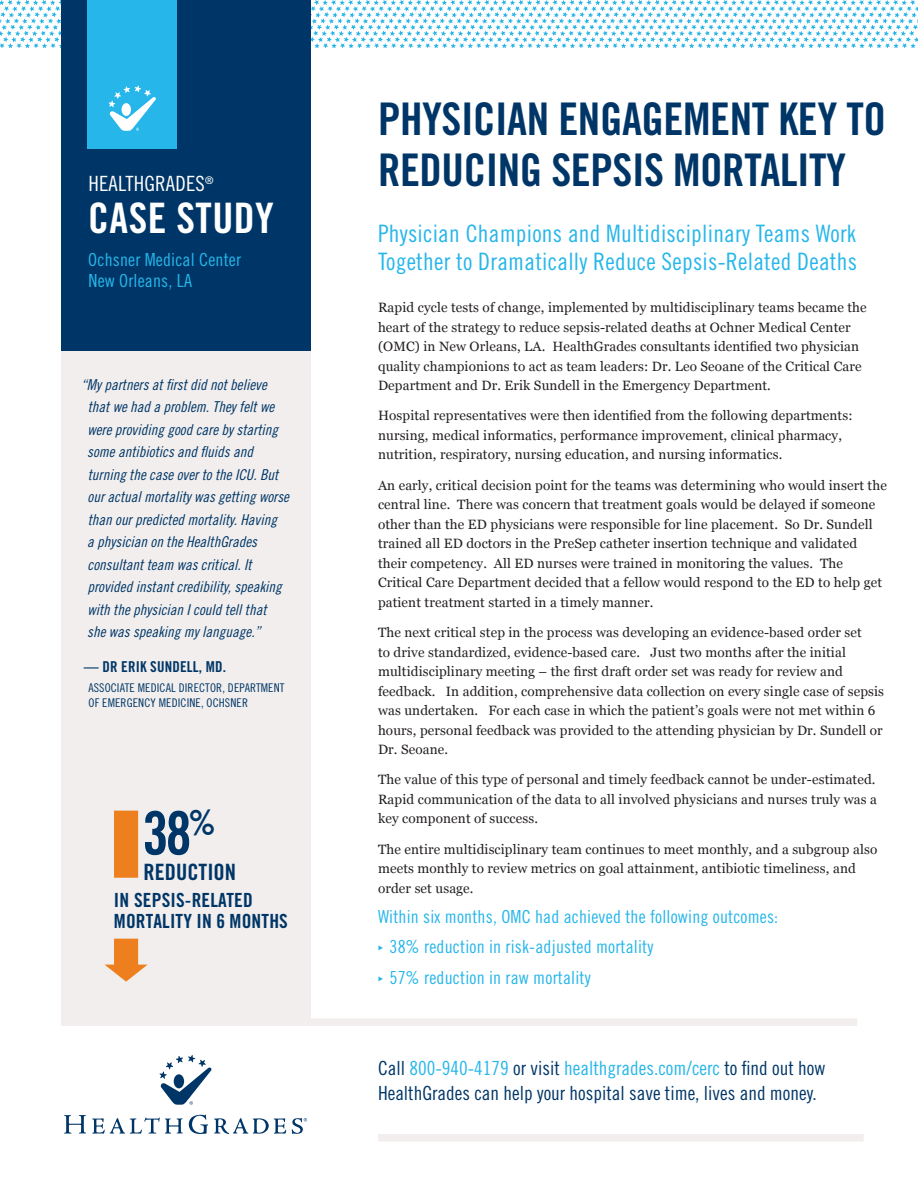
<style>
.page{position:relative;width:918px;height:1188px;background:#fff}
.page>*{position:absolute;margin:0;border:0;box-sizing:border-box;transform-origin:0 0}
.t1{font:60px "Trade Gothic Bold Cond Twenty";color:#003667}
.t2{font:45px/51px "Trade Gothic Bold Cond Twenty";letter-spacing:-.01em;color:#003667}
.t3{font:42px "Trade Gothic Bold Cond Twenty";letter-spacing:.01em;color:#fff}
.HG_body_text{font:24px/28.5px "Trade Gothic Cond Eighteen";letter-spacing:.01em;color:#26b6ea}
.t4{font:22.5px "Trade Gothic Bold Cond Twenty";color:#003667}
.t5{font:21px "Trade Gothic Cond Eighteen";letter-spacing:.01em;color:#fff}
.HG_body_text-2{font:19.5px/25.5px "Trade Gothic Cond Eighteen";color:#003667}
.HG_body_text-3{font:19.5px/21px "Trade Gothic Bold Cond Twenty";letter-spacing:.01em;color:#003667}
.HG_body_text-4{font:18px/21px "Trade Gothic Cond Eighteen";letter-spacing:.01em;color:#26b6ea}
.HG_quotes{font:15px/22.5px "Trade Gothic Cond Eighteen Obl";color:#003667}
.t6{font:15px "Trade Gothic Bold Cond Twenty";letter-spacing:.01em;color:#003667}
.HG_body_text-5{font:13.5px/19.5px "Georgia";letter-spacing:.01em;color:#231f20}
.t7{font:12px/15px "Trade Gothic Cond Eighteen";letter-spacing:.01em;color:#003667}
.s1{color:#26b6ea}
</style>
<div class="page">
<svg style="left:0;top:0;width:918px;height:48px"></svg>
<div style="left:61px;top:351px;width:249px;height:675px;background:#f1eeed"></div>
<div style="left:61px;top:0;width:249px;height:351px;background:#003667"></div>
<div style="left:61px;top:1018px;width:796px;height:8px;background:#f1eeed"></div>
<div style="left:378px;top:1134px;width:486px;height:8px;background:#f1eeed"></div>
<svg style="left:64px;top:1055px;width:243px;height:79px"></svg>
<div style="left:88px;top:0;width:89px;height:148px;background:#26b6ea"></div>
<svg style="left:109px;top:86px;width:47px;height:45px"></svg>
<svg style="left:104px;top:811px;width:44px;height:171px"></svg>
<p class="t5" style="left:88px;top:171px;width:127px">HEALTHGRADES<sup>®</sup></p>
<p class="t3" style="left:88px;top:193px;width:187px">CASE STUDY</p>
<p class="HG_body_text-4" style="left:88px;top:249px;width:154px">Ochsner Medical Center<br>New Orleans, LA</p>
<p class="HG_quotes" style="left:87px;top:373px;width:203px;text-indent:-6px">“My partners at first did not believe that we had a problem. They felt we were providing good care by starting some antibiotics and fluids and turning the case over to the ICU. But our actual mortality was getting worse than our predicted mortality. Having<br>a physician on the HealthGrades consultant team was critical. It provided instant credibility, speaking with the physician I could tell that<br>she was speaking my language.”</p>
<p class="t6" style="left:84px;top:657px;width:144px">— DR ERIK SUNDELL, MD.</p>
<p class="t7" style="left:88px;top:680px;width:198px">ASSOCIATE MEDICAL DIRECTOR, DEPARTMENT<br>OF EMERGENCY MEDICINE, OCHSNER</p>
<p class="t1" style="left:142px;top:797px;width:75px">38<sup>%</sup></p>
<p class="t4" style="left:144px;top:858px;width:94px">REDUCTION</p>
<p class="HG_body_text-3" style="left:114px;top:889px;width:176px">IN SEPSIS-RELATED<br>MORTALITY IN 6 MONTHS</p>
<p class="t2" style="left:378px;top:93px;width:510px">PHYSICIAN ENGAGEMENT KEY TO<br>REDUCING SEPSIS MORTALITY</p>
<p class="HG_body_text" style="left:378px;top:219px;width:481px">Physician Champions and Multidisciplinary Teams Work<br>Together to Dramatically Reduce Sepsis-Related Deaths</p>
<p class="HG_body_text-5" style="left:378px;top:298px;width:490px">Rapid cycle tests of change, implemented by multidisciplinary teams became the heart of the strategy to reduce sepsis-related deaths at Ochner Medical Center (OMC) in New Orleans, LA. HealthGrades consultants identified two physician quality championions to act as team leaders: Dr. Leo Seoane of the Critical Care Department and Dr. Erik Sundell in the Emergency Department.</p>
<p class="HG_body_text-5" style="left:378px;top:406px;width:476px">Hospital representatives were then identified from the following departments: nursing, medical informatics, performance improvement, clinical pharmacy, nutrition, respiratory, nursing education, and nursing informatics.</p>
<p class="HG_body_text-5" style="left:378px;top:476px;width:510px">An early, critical decision point for the teams was determining who would insert the central line. There was concern that treatment goals would be delayed if someone other than the ED physicians were responsible for line placement. So Dr. Sundell trained all ED doctors in the PreSep catheter insertion technique and validated their competency. All ED nurses were trained in monitoring the values. The Critical Care Department decided that a fellow would respond to the ED to help get patient treatment started in a timely manner.</p>
<p class="HG_body_text-5" style="left:378px;top:623px;width:508px">The next critical step in the process was developing an evidence-based order set<br>to drive standardized, evidence-based care. Just two months after the initial multidisciplinary meeting – the first draft order set was ready for review and feedback. In addition, comprehensive data collection on every single case of sepsis was undertaken. For each case in which the patient’s goals were not met within 6 hours, personal feedback was provided to the attending physician by Dr. Sundell or Dr. Seoane.</p>
<p class="HG_body_text-5" style="left:378px;top:770px;width:500px;text-align:justify">The value of this type of personal and timely feedback cannot be under-estimated.<br>Rapid communication of the data to all involved physicians and nurses truly was a key component of success.</p>
<p class="HG_body_text-5" style="left:378px;top:839px;width:501px">The entire multidisciplinary team continues to meet monthly, and a subgroup also meets monthly to review metrics on goal attainment, antibiotic timeliness, and order set usage.</p>
<p class="HG_body_text-4" style="left:378px;top:906px;width:402px">Within six months, OMC had achieved the following outcomes:</p>
<p class="HG_body_text-4" style="left:378px;top:936px;width:277px">◆ 38% reduction in risk-adjusted mortality</p>
<p class="HG_body_text-4" style="left:378px;top:966px;width:214px">◆ 57% reduction in raw mortality</p>
<p class="HG_body_text-2" style="left:378px;top:1055px;width:449px">Call <span class="s1">800-940-4179</span> or visit <span class="s1">healthgrades.com/cerc</span> to find out how<br>HealthGrades can help your hospital save time, lives and money.</p>
</div>
